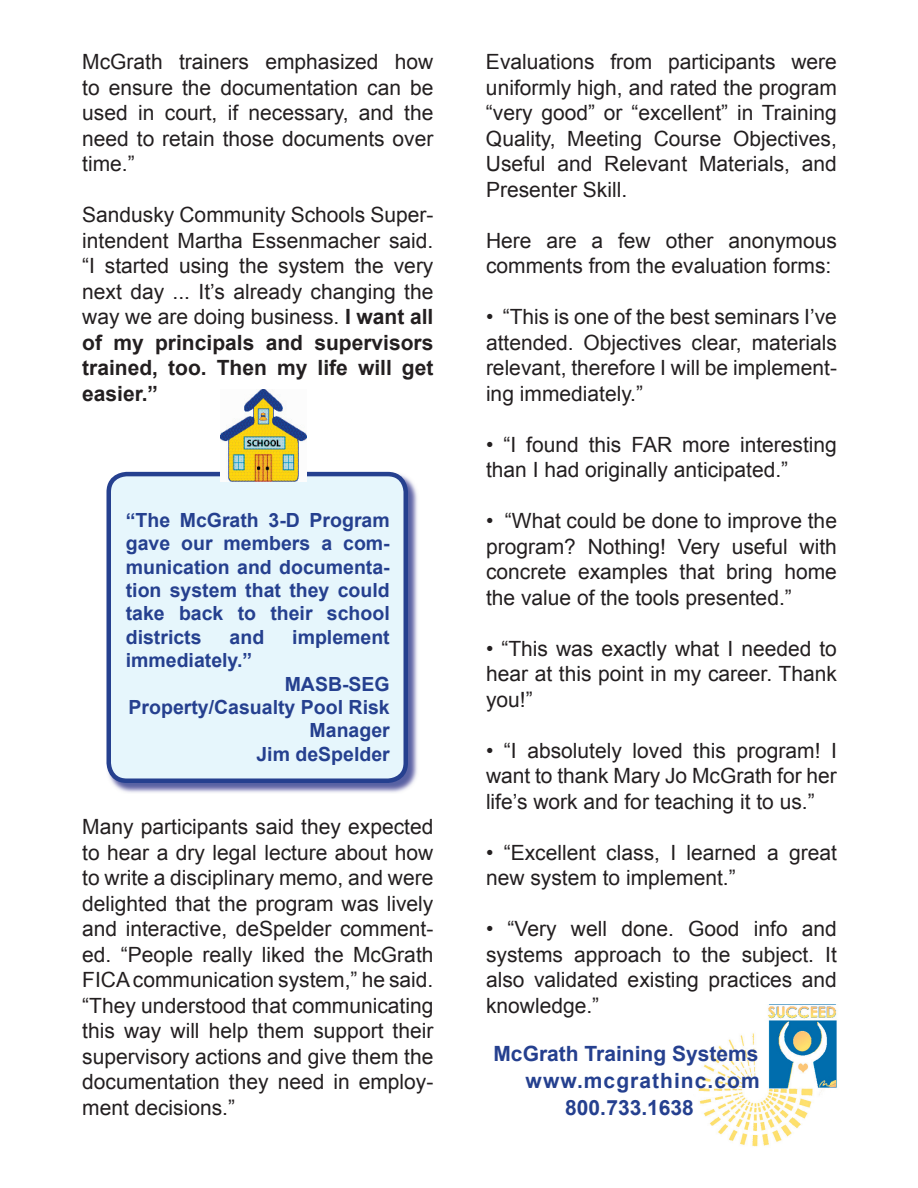
<style>
.page{position:relative;width:918px;height:1188px;background:#fff}
.page>*{position:absolute;margin:0;border:0;box-sizing:border-box;transform-origin:0 0}
.t1{font:21px/25.5px "Arial";color:#231f20;text-align:justify}
.t2{font:700 21px/27.2px "Arial";letter-spacing:.05em;color:#25408f}
.t3{font:700 21px "Arial";color:#25408f}
.t4{font:700 19.5px/23.4px "Arial";color:#25408f;text-align:justify}
.s1{font-weight:700}
</style>
<div class="page">
<img style="left:698px;top:1006px;width:139px;height:141px">
<img style="left:108px;top:471px;width:310px;height:322px">
<div style="left:109px;top:474px;width:297px;height:307px;background:#e6f6fc;border-radius:18px"></div>
<div style="left:106px;top:472px;width:302px;height:311px;border:4px solid #25408f;border-radius:18px"></div>
<img style="left:221px;top:389px;width:86px;height:93px">
<p class="t1" style="left:82px;top:49px;width:353px">McGrath trainers emphasized how to ensure the documentation can be used in court, if necessary, and the need to retain those documents over time.”</p>
<p class="t1" style="left:82px;top:202px;width:353px">Sandusky Community Schools Super&shy;intendent Martha Essenmacher said. “I started using the system the very next day ... It’s already changing the way we are doing business. <span class="s1">I want all of my principals and supervisors trained, too. Then my life will get easier.”</span></p>
<p class="t4" style="left:126px;top:509px;width:266px">“The McGrath 3-D Program gave our members a com&shy;munication and documenta&shy;tion system that they could take back to their school districts</p>
<p class="t4" style="left:230px;top:626px;width:36px">and</p>
<p class="t4" style="left:292px;top:626px;width:99px">implement</p>
<p class="t4" style="left:126px;top:649px;width:128px">immediately.”</p>
<p class="t4" style="left:129px;top:673px;width:263px;text-align:right">MASB-SEG<br>Property/Casualty Pool Risk<br>Manager<br>Jim deSpelder</p>
<p class="t1" style="left:82px;top:814px;width:353px">Many participants said they expected to hear a dry legal lecture about how to write a disciplinary memo, and were delighted that the program was lively and interactive, deSpelder comment&shy;ed. “People really liked the McGrath FICA communication system,” he said. “They understood that communicating this way will help them support their supervisory actions and give them the documentation they need in employ&shy;ment decisions.”</p>
<p class="t1" style="left:486px;top:49px;width:352px">Evaluations from participants were uniformly high, and rated the program “very good” or “excellent” in Training Quality, Meeting Course Objectives, Useful and Relevant Materials, and Presenter Skill.</p>
<p class="t1" style="left:486px;top:228px;width:352px">Here are a few other anonymous comments from the evaluation forms:</p>
<p class="t1" style="left:486px;top:304px;width:352px">• “This is one of the best seminars I’ve attended. Objectives clear, materials relevant, therefore I will be implement&shy;ing immediately.”</p>
<p class="t1" style="left:486px;top:432px;width:352px">• “I found this FAR more interesting than I had originally anticipated.”</p>
<p class="t1" style="left:486px;top:508px;width:353px">• “What could be done to improve the program? Nothing! Very useful with concrete examples that bring home the value of the tools presented.”</p>
<p class="t1" style="left:486px;top:636px;width:352px">• “This was exactly what I needed to hear at this point in my career. Thank you!”</p>
<p class="t1" style="left:486px;top:738px;width:352px">• “I absolutely loved this program! I want to thank Mary Jo McGrath for her life’s work and for teaching it to us.”</p>
<p class="t1" style="left:486px;top:840px;width:352px">• “Excellent class, I learned a great new system to implement.”</p>
<p class="t1" style="left:486px;top:916px;width:352px">• “Very well done. Good info and systems approach to the subject. It also validated existing practices and knowledge.”</p>
<p class="t3" style="left:494px;top:1040px;width:266px">McGrath Training Systems</p>
<p class="t2" style="left:565px;top:1068px;width:196px;text-indent:-39px">www.mcgrathinc.com<br>800.733.1638</p>
</div>
